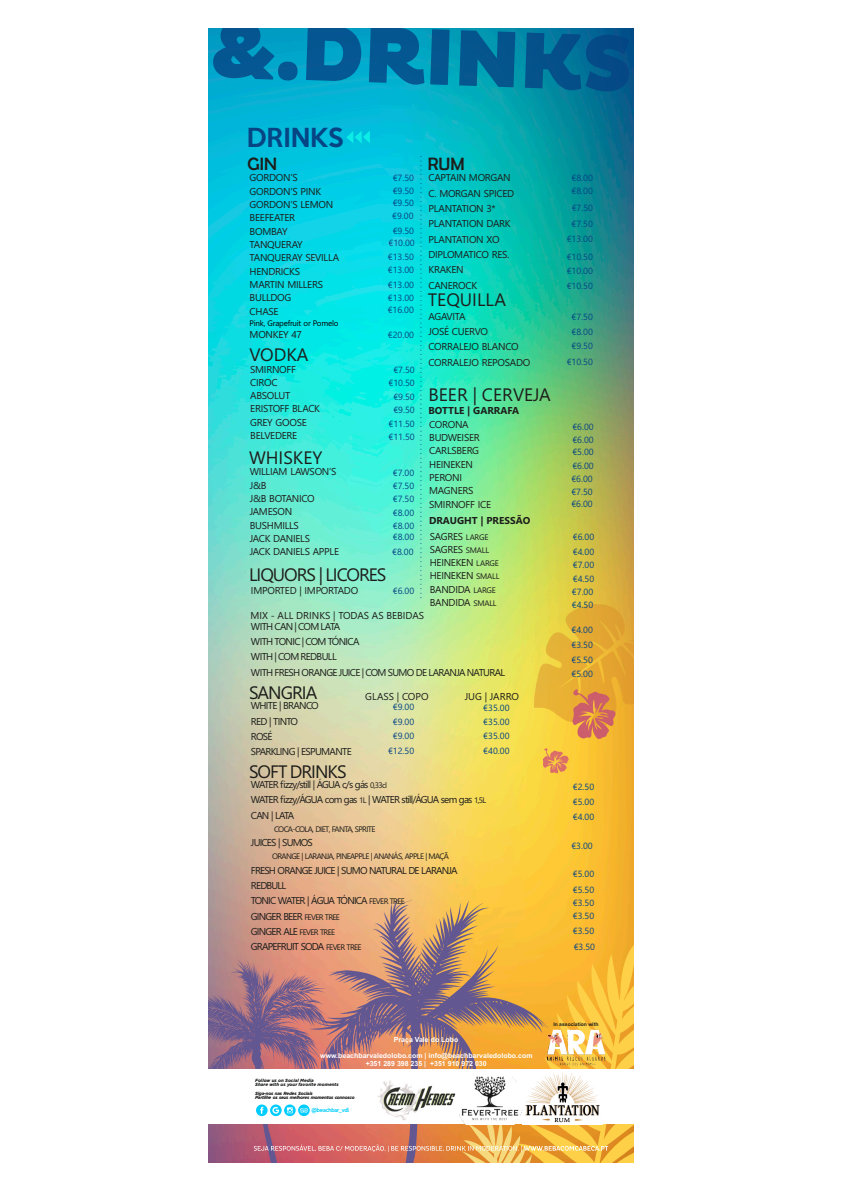
<style>
.page{position:relative;width:842px;height:1191px;background:#fff}
.page>*{position:absolute;margin:0;border:0;box-sizing:border-box;transform-origin:0 0}
.t1{font:500 24px "Keep Calm";color:#064484}
.t2{font:18px "Segoe UI";letter-spacing:-.04em;color:#1d1d1b}
.t3{font:18px "Segoe UI";color:#1d1d1b}
.t4{font:18px "Berlin Sans FB";color:#1d1d1b}
.t5{font:10px/13.3px "Segoe UI";letter-spacing:-.03em;color:#1d1d1b}
.t6{font:10px/15.3px "Segoe UI";letter-spacing:-.08em;color:#1d1d1b}
.t7{font:10px/15.3px "Segoe UI";letter-spacing:-.065em;color:#1d1d1b}
.t8{font:10px "Segoe UI";color:#1d1d1b}
.t9{font:10px/15.3px "Segoe UI";letter-spacing:-.07em;color:#1d1d1b}
.t10{font:700 10px/15.8px "Segoe UI";color:#1d1d1b}
.t11{font:9px/13.4px "Segoe UI";color:#064484}
.t12{font:8px "Segoe UI";letter-spacing:-.08em;color:#1d1d1b}
.t13{font:8px "Segoe UI";letter-spacing:-.025em;color:#000}
.t14{font:700 7px/8px "Arial";color:#fff;text-align:center}
.t15{font:700 5px "Arial";color:#1d1d1b}
.t16{font:500 5px "Keep Calm";letter-spacing:-.045em;color:#00cdff}
.t17{font:italic 700 4.5px/4.1px "Gotham";letter-spacing:-.045em;color:#010203}
.t18{font:italic 700 4.5px/4.1px "Gotham";color:#010203}
.s1{font-weight:400}
.s2{font-weight:400;font-size:8px}
.s3{font-size:8px}
</style>
<div class="page">
<img style="left:208px;top:28px;width:426px;height:913px">
<svg style="left:213px;top:28px;width:416px;height:64px;background:#0374a2"></svg>
<svg style="left:309px;top:897px;width:240px;height:44px;background:#e5af64"></svg>
<svg style="left:346px;top:131px;width:24px;height:12px"></svg>
<svg style="left:420px;top:156px;width:1px;height:445px"></svg>
<svg style="left:534px;top:600px;width:100px;height:140px;background:#e6af3b"></svg>
<svg style="left:542px;top:748px;width:26px;height:26px"></svg>
<img style="left:208px;top:941px;width:426px;height:221px">
<img style="left:538px;top:1026px;width:76px;height:41px">
<img style="left:374px;top:1080px;width:85px;height:41px">
<h1 class="t1" style="left:247px;top:116px;width:98px">DRINKS</h1>
<h2 class="t4" style="left:248px;top:153px;width:31px">GIN</h2>
<h2 class="t4" style="left:428px;top:153px;width:38px">RUM</h2>
<p class="t5" style="left:250px;top:170px;width:91px">GORDON’S<br>GORDON’S PINK<br>GORDON’S LEMON<br>BEEFEATER<br>BOMBAY<br>TANQUERAY<br>TANQUERAY SEVILLA<br>HENDRICKS<br>MARTIN MILLERS<br>BULLDOG<br>CHASE</p>
<p class="t13" style="left:250px;top:315px;width:90px">Pink, Grapefruit or Pomelo</p>
<p class="t5" style="left:250px;top:327px;width:54px">MONKEY 47</p>
<p class="t5" style="left:428px;top:169px;width:87px;line-height:15.3px">CAPTAIN MORGAN<br>C. MORGAN SPICED<br>PLANTATION 3*<br>PLANTATION DARK<br>PLANTATION XO<br>DIPLOMATICO RES.<br>KRAKEN<br>CANEROCK</p>
<p class="t11" style="left:572px;top:171px;width:23px;line-height:12.5px">€8.00 €8.00</p>
<p class="t11" style="left:393px;top:171px;width:23px;line-height:12.5px;text-align:justify">€7.50 €9.50 €9.50</p>
<p class="t11" style="left:393px;top:223px;width:23px">€9.50</p>
<p class="t11" style="left:388px;top:249px;width:28px;line-height:13.9px;text-align:justify">€13.50 €13.00 €13.00</p>
<p class="t11" style="left:388px;top:290px;width:28px">€13.00</p>
<p class="t11" style="left:572px;top:199px;width:23px;line-height:16.4px">€7.50 €7.50</p>
<p class="t11" style="left:567px;top:229px;width:28px;line-height:17.6px">€13.00 €10.50</p>
<p class="t11" style="left:567px;top:263px;width:28px;line-height:14.8px">€10.00 €10.50</p>
<p class="t11" style="left:392px;top:208px;width:23px">€9.00</p>
<p class="t11" style="left:389px;top:235px;width:28px">€10.00</p>
<h2 class="t3" style="left:428px;top:282px;width:80px">TEQUILLA</h2>
<p class="t5" style="left:428px;top:308px;width:103px;line-height:15.3px">AGAVITA<br>JOSÉ CUERVO<br>CORRALEJO BLANCO<br>CORRALEJO REPOSADO</p>
<p class="t11" style="left:572px;top:308px;width:23px;line-height:15.3px">€7.50 €8.00</p>
<p class="t11" style="left:388px;top:303px;width:28px">€16.00</p>
<p class="t11" style="left:388px;top:327px;width:28px">€20.00</p>
<p class="t11" style="left:572px;top:338px;width:23px">€9.50</p>
<h2 class="t2" style="left:250px;top:338px;width:60px">VODKA</h2>
<p class="t11" style="left:567px;top:354px;width:28px">€10.50</p>
<p class="t5" style="left:250px;top:361px;width:71px">SMIRNOFF<br>CIROC<br>ABSOLUT<br>ERISTOFF BLACK<br>GREY GOOSE<br>BELVEDERE</p>
<p class="t11" style="left:388px;top:362px;width:28px;text-align:center">€7.50 €10.50 €9.50</p>
<h2 class="t3" style="left:428px;top:378px;width:124px">BEER | CERVEJA</h2>
<p class="t10" style="left:428px;top:402px;width:92px">BOTTLE | GARRAFA</p>
<p class="t5" style="left:429px;top:417px;width:63px">CORONA<br>BUDWEISER<br>CARLSBERG<br>HEINEKEN<br>PERONI<br>MAGNERS<br>SMIRNOFF ICE</p>
<p class="t11" style="left:572px;top:419px;width:23px">€6.00 €6.00</p>
<p class="t11" style="left:388px;top:401px;width:28px;line-height:14.5px;text-align:center">€9.50 €11.50</p>
<p class="t11" style="left:388px;top:429px;width:28px">€11.50</p>
<p class="t11" style="left:572px;top:444px;width:23px;line-height:13.9px">€5.00 €6.00</p>
<p class="t11" style="left:571px;top:471px;width:23px;line-height:13.1px">€6.00 €7.50</p>
<p class="t11" style="left:571px;top:496px;width:23px">€6.00</p>
<h2 class="t3" style="left:249px;top:440px;width:75px">WHISKEY</h2>
<p class="t5" style="left:250px;top:464px;width:91px">WILLIAM LAWSON’S<br>J&amp;B<br>J&amp;B BOTANICO<br>JAMESON<br>BUSHMILLS<br>JACK DANIELS<br>JACK DANIELS APPLE</p>
<p class="t11" style="left:393px;top:465px;width:23px;text-align:justify">€7.00 €7.50 €7.50 €8.00</p>
<p class="t10" style="left:429px;top:511px;width:103px">DRAUGHT | PRESSÃO<br><span class="s1">SAGRES</span> <span class="s2">LARGE</span></p>
<p class="t5" style="left:430px;top:542px;width:71px">SAGRES <span class="s3">SMALL<br></span>HEINEKEN <span class="s3">LARGE<br></span>HEINEKEN <span class="s3">SMALL<br></span>BANDIDA <span class="s3">LARGE<br></span>BANDIDA <span class="s3">SMALL</span></p>
<p class="t11" style="left:393px;top:519px;width:23px;line-height:11.6px">€8.00 €8.00</p>
<p class="t11" style="left:392px;top:544px;width:23px">€8.00</p>
<p class="t11" style="left:573px;top:528px;width:23px;line-height:15.3px">€6.00 €4.00</p>
<p class="t11" style="left:572px;top:557px;width:24px;text-align:justify">€7.00 €4.50 €7.00 €4.50</p>
<h2 class="t2" style="left:249px;top:557px;width:139px">LIQUORS | LICORES</h2>
<p class="t5" style="left:251px;top:583px;width:109px">IMPORTED | IMPORTADO</p>
<p class="t11" style="left:393px;top:583px;width:23px">€6.00</p>
<p class="t8" style="left:251px;top:606px;width:175px">MIX - ALL DRINKS | TODAS AS BEBIDAS</p>
<p class="t7" style="left:251px;top:618px;width:256px">WITH CAN | COM LATA<br>WITH TONIC | COM TÓNICA<br>WITH | COM REDBULL<br>WITH FRESH ORANGE JUICE | COM SUMO DE LARANJA NATURAL</p>
<p class="t11" style="left:572px;top:622px;width:23px;line-height:14.5px;text-align:justify">€4.00 €3.50 €5.50 €5.00</p>
<h2 class="t2" style="left:249px;top:675px;width:70px">SANGRIA</h2>
<p class="t9" style="left:251px;top:697px;width:102px">WHITE | BRANCO<br>RED | TINTO<br>ROSÉ<br>SPARKLING | ESPUMANTE</p>
<p class="t11" style="left:393px;top:699px;width:23px">€9.00</p>
<p class="t8" style="left:365px;top:687px;width:65px">GLASS | COPO</p>
<p class="t8" style="left:465px;top:687px;width:56px">JUG | JARRO</p>
<p class="t11" style="left:483px;top:700px;width:28px">€35.00</p>
<p class="t11" style="left:483px;top:743px;width:28px">€40.00</p>
<p class="t11" style="left:483px;top:714px;width:28px">€35.00</p>
<p class="t11" style="left:393px;top:714px;width:23px">€9.00</p>
<p class="t11" style="left:483px;top:728px;width:28px">€35.00</p>
<p class="t11" style="left:393px;top:728px;width:23px">€9.00</p>
<p class="t11" style="left:388px;top:743px;width:28px">€12.50</p>
<h2 class="t2" style="left:249px;top:754px;width:99px">SOFT DRINKS</h2>
<p class="t6" style="left:251px;top:776px;width:237px">WATER fizzy/still | ÁGUA c/s gás <span class="s3">0,33cl<br></span>WATER fizzy/ÁGUA com gas <span class="s3">1L</span> | WATER still/ÁGUA sem gas <span class="s3">1,5L<br></span>CAN | LATA</p>
<p class="t12" style="left:274px;top:821px;width:103px">COCA-COLA, DIET, FANTA, SPRITE</p>
<p class="t6" style="left:251px;top:834px;width:63px">JUICES | SUMOS</p>
<p class="t12" style="left:272px;top:848px;width:178px">ORANGE | LARANJA, PINEAPPLE | ANANÁS, APPLE | MAÇÃ</p>
<p class="t6" style="left:251px;top:861px;width:208px">FRESH ORANGE JUICE | SUMO NATURAL DE LARANJA<br>REDBULL<br>TONIC WATER | ÁGUA TÓNICA <span class="s3">FEVER TREE<br></span>GINGER BEER <span class="s3">FEVER TREE<br></span>GINGER ALE <span class="s3">FEVER TREE<br></span>GRAPEFRUIT SODA <span class="s3">FEVER TREE</span></p>
<p class="t11" style="left:573px;top:778px;width:23px;line-height:15.2px;text-align:justify">€2.50 €5.00 €4.00</p>
<p class="t11" style="left:571px;top:838px;width:23px">€3.00</p>
<p class="t11" style="left:573px;top:865px;width:23px;line-height:16.2px">€5.00 €5.50</p>
<p class="t11" style="left:573px;top:896px;width:23px;line-height:12.5px">€3.50 €3.50</p>
<p class="t11" style="left:573px;top:923px;width:23px">€3.50</p>
<p class="t11" style="left:574px;top:939px;width:23px">€3.50</p>
<p class="t14" style="left:394px;top:1036px;width:66px">Praça Vale do Lobo</p>
<p class="t14" style="left:320px;top:1052px;width:214px">www.beachbarvaledolobo.com | info@beachbarvaledolobo.com +351 289 398 235 | +351 910 972 030</p>
<p class="t16" style="left:311px;top:1105px;width:39px">@beachbar_vdl</p>
<p class="t18" style="left:255px;top:1078px;width:85px">Follow us on Social Media<br>Share with us your favorite moments</p>
<p class="t17" style="left:255px;top:1091px;width:101px">Siga-nos nas Redes Sociais<br>Partilhe os seus melhores momentos connosco</p>
<p class="t15" style="left:553px;top:1021px;width:46px">In association with</p>
</div>
